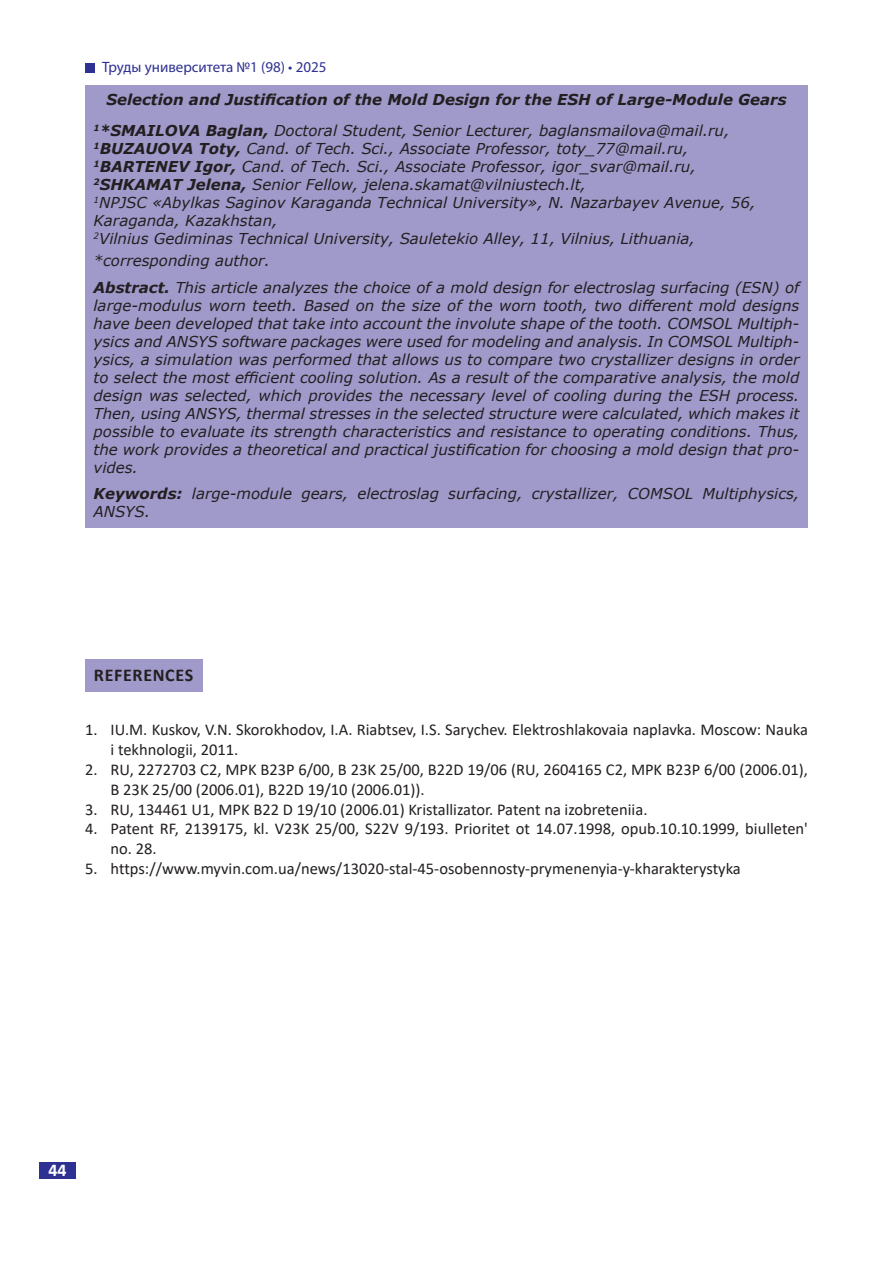
<style>
.page{position:relative;width:893px;height:1263px;background:#fff}
.page>*{position:absolute;margin:0;border:0;box-sizing:border-box;transform-origin:0 0}
.Список_лит-ры_Имя{font:700 18px "Calibri";letter-spacing:.035em;color:#231f20}
.t1{font:700 18px "Calibri";color:#fff}
.t2{font:16.5px/19.8px "Calibri";color:#231f20}
.Аннотация_текст_анг{font:italic 15px/18px "Verdana";color:#231f20;text-align:justify}
.АВТОРЫ{font:italic 15px "Verdana";color:#231f20}
.Место_работы{font:italic 15px/18px "Verdana";color:#231f20}
.Ключ_слова_текст_анг{font:italic 15px/18px "Verdana";color:#231f20}
.Заголовок_аннотаций{font:italic 700 15px "Verdana";color:#231f20}
.t3{font:15px "Myriad Pro";color:#2e3092}
.Автокор{font:italic 15px "Verdana";color:#231f20}
.s1{font-weight:700}
</style>
<div class="page">
<div style="left:40px;top:1162px;width:36px;height:16px;background:#2e3092"></div>
<div style="left:85px;top:63px;width:9px;height:9px;background:#2e3092"></div>
<div style="left:85px;top:85px;width:723px;height:443px;background:#a09acb"></div>
<div style="left:85px;top:659px;width:117px;height:33px;background:#a09acb"></div>
<p class="t3" style="left:102px;top:58px;width:226px">Труды университета №1 (98) • 2025</p>
<p class="Заголовок_аннотаций" style="left:106px;top:89px;width:682px">Selection and Justification of the Mold Design for the ESH of Large-Module Gears</p>
<p class="АВТОРЫ" style="left:94px;top:120px;width:637px"><sup>1</sup><span class="s1">*SMAILOVA Baglan,</span> Doctoral Student, Senior Lecturer, baglansmailova@mail.ru,</p>
<p class="АВТОРЫ" style="left:94px;top:138px;width:596px"><sup>1</sup><span class="s1">BUZAUOVA Toty,</span> Cand. of Tech. Sci., Associate Professor, toty_77@mail.ru,</p>
<p class="АВТОРЫ" style="left:94px;top:156px;width:604px"><sup>1</sup><span class="s1">BARTENEV Igor,</span> Cand. of Tech. Sci., Associate Professor, igor_svar@mail.ru,</p>
<p class="АВТОРЫ" style="left:94px;top:174px;width:494px"><sup>2</sup><span class="s1">SHKAMAT Jelena,</span> Senior Fellow, jelena.skamat@vilniustech.lt,</p>
<p class="Место_работы" style="left:94px;top:193px;width:663px"><sup>1</sup>NPJSC «Abylkas Saginov Karaganda Technical University», N. Nazarbayev Avenue, 56,<br>Karaganda, Kazakhstan,</p>
<p class="Место_работы" style="left:94px;top:229px;width:603px"><sup>2</sup>Vilnius Gediminas Technical University, Sauletekio Alley, 11, Vilnius, Lithuania,</p>
<p class="Автокор" style="left:94px;top:250px;width:178px">*corresponding author.</p>
<p class="Аннотация_текст_анг" style="left:94px;top:278px;width:707px"><span class="s1">Abstract.</span> This article analyzes the choice of a mold design for electroslag surfacing (ESN) of large-modulus worn teeth. Based on the size of the worn tooth, two different mold designs have been developed that take into account the involute shape of the tooth. COMSOL Multiph&shy;ysics and ANSYS software packages were used for modeling and analysis. In COMSOL Multiph&shy;ysics, a simulation was performed that allows us to compare two crystallizer designs in order to select the most efficient cooling solution. As a result of the comparative analysis, the mold design was selected, which provides the necessary level of cooling during the ESH process.<br>Then, using ANSYS, thermal stresses in the selected structure were calculated, which makes it possible to evaluate its strength characteristics and resistance to operating conditions. Thus, the work provides a theoretical and practical justification for choosing a mold design that pro&shy;vides.</p>
<p class="Ключ_слова_текст_анг" style="left:94px;top:484px;width:707px"><span class="s1">Keywords:</span> large-module gears, electroslag surfacing, crystallizer, COMSOL Multiphysics,<br>ANSYS.</p>
<p class="Список_лит-ры_Имя" style="left:94px;top:662px;width:101px">REFERENCES</p>
<p class="t2" style="left:111px;top:719px;width:699px;text-indent:-26px">1. IU.M. Kuskov, V.N. Skorokhodov, I.A. Riabtsev, I.S. Sarychev. Elektroshlakovaia naplavka. Moscow: Nauka i tekhnologii, 2011.</p>
<p class="t2" style="left:111px;top:759px;width:699px;text-indent:-26px">2. RU, 2272703 C2, MPK B23P 6/00, B 23K 25/00, B22D 19/06 (RU, 2604165 C2, MPK B23P 6/00 (2006.01),<br>B 23K 25/00 (2006.01), B22D 19/10 (2006.01)).</p>
<p class="t2" style="left:85px;top:799px;width:564px">3. RU, 134461 U1, MPK B22 D 19/10 (2006.01) Kristallizator. Patent na izobreteniia.</p>
<p class="t2" style="left:111px;top:818px;width:699px;text-indent:-26px">4. Patent RF, 2139175, kl. V23K 25/00, S22V 9/193. Prioritet ot 14.07.1998, opub.10.10.1999, biulleten' no. 28.</p>
<p class="t2" style="left:85px;top:858px;width:657px">5. https://www.myvin.com.ua/news/13020-stal-45-osobennosty-prymenenyia-y-kharakterystyka</p>
<p class="t1" style="left:48px;top:1157px;width:20px">44</p>
</div>
